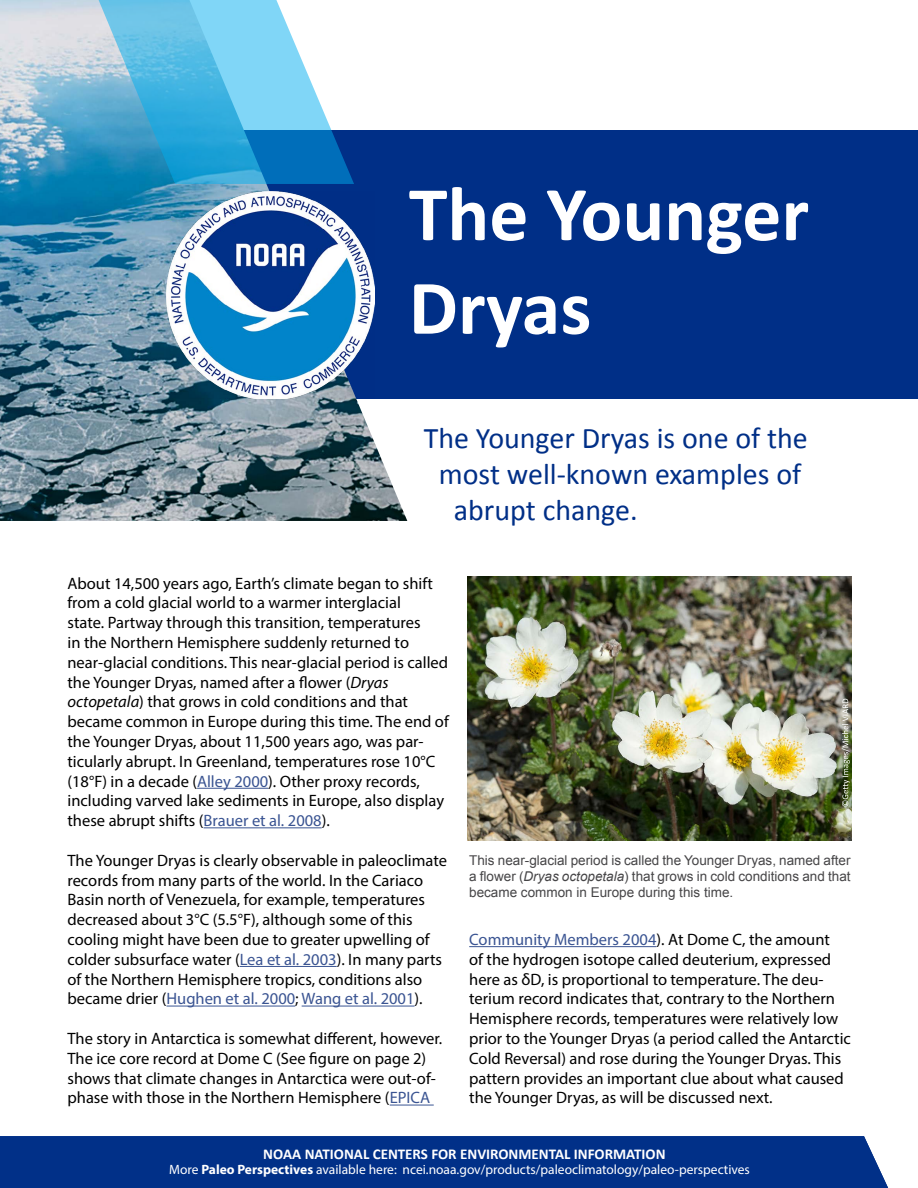
<style>
.page{position:relative;width:918px;height:1188px;background:#fff}
.page>*{position:absolute;margin:0;border:0;box-sizing:border-box;transform-origin:0 0}
.t1{font:700 78px/93.6px "Calibri";color:#fff}
.t2{font:30px "Calibri";color:#002f87}
.t3{font:16.5px/19.8px "Myriad Pro";color:#000}
.t4{font:700 15px "Calibri";color:#fff}
.t5{font:13.5px/16.2px "Arial";color:#464547;text-align:justify}
.t6{font:13.5px "Myriad Pro";color:#fff}
.s1{font-style:italic}
.s2{color:#3a5492}
.s3{font-weight:700}
</style>
<div class="page">
<div style="left:0;top:130px;width:918px;height:268px;background:#002f87"></div>
<img style="left:0;top:0;width:407px;height:521px">
<svg style="left:87px;top:0;width:267px;height:184px;background:#67bae0"></svg>
<div style="left:0;top:1136px;width:888px;height:52px;background:#013088"></div>
<img style="left:166px;top:191px;width:208px;height:208px">
<hr style="left:197px;top:788px;width:71px;height:1px;background:#3a5492">
<hr style="left:204px;top:827px;width:118px;height:1px;background:#3a5492">
<hr style="left:240px;top:966px;width:97px;height:1px;background:#3a5492">
<hr style="left:166px;top:1006px;width:129px;height:1px;background:#3a5492">
<hr style="left:302px;top:1006px;width:113px;height:1px;background:#3a5492">
<hr style="left:390px;top:1105px;width:44px;height:1px;background:#3a5492">
<img style="left:468px;top:577px;width:384px;height:263px">
<svg style="left:842px;top:699px;width:8px;height:107px"></svg>
<hr style="left:469px;top:946px;width:188px;height:1px;background:#3a5492">
<h1 class="t1" style="left:409px;top:167px;width:402px">The Younger<br>Dryas</h1>
<h2 class="t2" style="left:424px;top:419px;width:386px">The Younger Dryas is one of the</h2>
<h2 class="t2" style="left:439px;top:455px;width:364px">most well-known examples of</h2>
<h2 class="t2" style="left:454px;top:491px;width:185px">abrupt change.</h2>
<p class="t3" style="left:68px;top:573px;width:383px">About 14,500 years ago, Earth’s climate began to shift from a cold glacial world to a warmer interglacial<br>state. Partway through this transition, temperatures<br>in the Northern Hemisphere suddenly returned to near-glacial conditions. This near-glacial period is called the Younger Dryas, named after a flower (<span class="s1">Dryas octopetala</span>) that grows in cold conditions and that became common in Europe during this time. The end of the Younger Dryas, about 11,500 years ago, was par&shy;ticularly abrupt. In Greenland, temperatures rose 10°C (18°F) in a decade (<span class="s2">Alley 2000</span>). Other proxy records, including varved lake sediments in Europe, also display these abrupt shifts (<span class="s2">Brauer et al. 2008</span>).</p>
<p class="t3" style="left:68px;top:850px;width:381px">The Younger Dryas is clearly observable in paleoclimate records from many parts of the world. In the Cariaco Basin north of Venezuela, for example, temperatures decreased about 3°C (5.5°F), although some of this cooling might have been due to greater upwelling of colder subsurface water (<span class="s2">Lea et al. 2003</span>). In many parts of the Northern Hemisphere tropics, conditions also became drier (<span class="s2">Hughen et al. 2000</span>; <span class="s2">Wang et al. 2001</span>).</p>
<p class="t3" style="left:68px;top:1028px;width:376px">The story in Antarctica is somewhat different, however.<br>The ice core record at Dome C (See figure on page 2) shows that climate changes in Antarctica were out-of&shy;phase with those in the Northern Hemisphere (<span class="s2">EPICA</span></p>
<p class="t5" style="left:469px;top:852px;width:383px">This near-glacial period is called the Younger Dryas, named after a flower (<span class="s1">Dryas octopetala</span>) that grows in cold conditions and that became common in Europe during this time.</p>
<p class="t3" style="left:469px;top:929px;width:383px"><span class="s2">Community Members 2004</span>). At Dome C, the amount<br>of the hydrogen isotope called deuterium, expressed here as δD, is proportional to temperature. The deu&shy;terium record indicates that, contrary to the Northern Hemisphere records, temperatures were relatively low prior to the Younger Dryas (a period called the Antarctic Cold Reversal) and rose during the Younger Dryas. This pattern provides an important clue about what caused the Younger Dryas, as will be discussed next.</p>
<p class="t4" style="left:263px;top:1144px;width:404px">NOAA NATIONAL CENTERS FOR ENVIRONMENTAL INFORMATION</p>
<p class="t6" style="left:169px;top:1161px;width:582px">More <span class="s3">Paleo Perspectives</span> available here: ncei.noaa.gov/products/paleoclimatology/paleo-perspectives</p>
</div>
